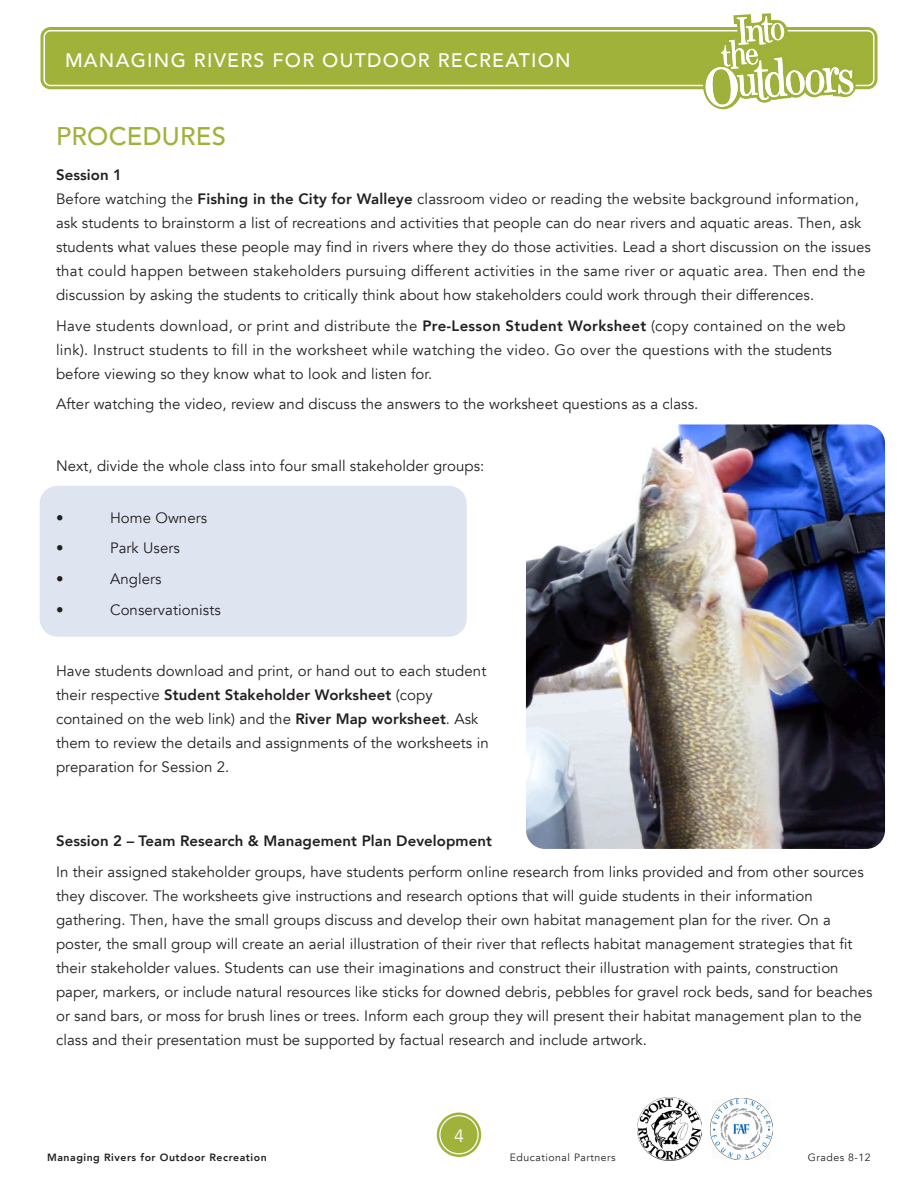
<style>
.page{position:relative;width:918px;height:1188px;background:#fff}
.page>*{position:absolute;margin:0;border:0;box-sizing:border-box;transform-origin:0 0}
.body{font:500 25.5px "Avenir";letter-spacing:.01em;color:#a1b23b}
.t1{font:500 19.5px "Avenir";letter-spacing:.065em;color:#fff}
.t2{font:18px "Avenir";color:#fff}
.body-2{font:15px/24px "Avenir";letter-spacing:.005em;color:#231f20}
.body-3{font:800 15px "Avenir";letter-spacing:.005em;color:#231f20}
.t3{font:800 10.5px "Avenir";letter-spacing:.05em;color:#231f20}
.t4{font:10.5px "Avenir";letter-spacing:.05em;color:#231f20}
.s1{font-weight:800}
</style>
<div class="page">
<div style="left:45px;top:32px;width:828px;height:53px;background:#a1b23b;border-radius:5px"></div>
<div style="left:40px;top:27px;width:837px;height:62px;border:3px solid #a1b23b;border-radius:8px"></div>
<div style="left:47px;top:33px;width:824px;height:50px;border:3px solid #a1b23b;border-radius:2px"></div>
<svg style="left:702px;top:13px;width:154px;height:97px"></svg>
<div style="left:441px;top:1116px;width:36px;height:37px;background:#a1b23b;border-radius:50%"></div>
<div style="left:437px;top:1113px;width:44px;height:44px;border:2px solid #a1b23b;border-radius:50%"></div>
<div style="left:442px;top:1118px;width:34px;height:34px;border:2px solid #a1b23b;border-radius:50%"></div>
<img style="left:638px;top:1097px;width:64px;height:64px">
<img style="left:710px;top:1098px;width:63px;height:62px">
<div style="left:40px;top:486px;width:427px;height:151px;background:#dee5f1;border-radius:18px"></div>
<img style="left:526px;top:424px;width:359px;height:425px">
<h2 class="t1" style="left:65px;top:44px;width:507px">MANAGING RIVERS FOR OUTDOOR RECREATION</h2>
<p class="body" style="left:56px;top:114px;width:171px">PROCEDURES</p>
<p class="body-2" style="left:56px;top:163px;width:816px"><span class="s1">Session 1<br></span>Before watching the <span class="s1">Fishing in the City for Walleye</span> classroom video or reading the website background information, ask students to brainstorm a list of recreations and activities that people can do near rivers and aquatic areas. Then, ask students what values these people may find in rivers where they do those activities. Lead a short discussion on the issues that could happen between stakeholders pursuing different activities in the same river or aquatic area. Then end the discussion by asking the students to critically think about how stakeholders could work through their differences.</p>
<p class="body-2" style="left:56px;top:314px;width:791px">Have students download, or print and distribute the <span class="s1">Pre-Lesson Student Worksheet</span> (copy contained on the web link). Instruct students to fill in the worksheet while watching the video. Go over the questions with the students before viewing so they know what to look and listen for.</p>
<p class="body-2" style="left:56px;top:392px;width:644px">After watching the video, review and discuss the answers to the worksheet questions as a class.</p>
<p class="body-2" style="left:56px;top:454px;width:430px">Next, divide the whole class into four small stakeholder groups:</p>
<p class="body-2" style="left:56px;top:506px;width:9px">•</p>
<p class="body-2" style="left:110px;top:506px;width:99px">Home Owners</p>
<p class="body-2" style="left:56px;top:536px;width:9px">•</p>
<p class="body-2" style="left:110px;top:536px;width:71px">Park Users</p>
<p class="body-2" style="left:56px;top:567px;width:9px">•</p>
<p class="body-2" style="left:110px;top:567px;width:53px">Anglers</p>
<p class="body-2" style="left:56px;top:598px;width:9px">•</p>
<p class="body-2" style="left:110px;top:598px;width:112px">Conservationists</p>
<p class="body-2" style="left:56px;top:659px;width:434px">Have students download and print, or hand out to each student their respective <span class="s1">Student Stakeholder Worksheet</span> (copy contained on the web link) and the <span class="s1">River Map worksheet</span>. Ask them to review the details and assignments of the worksheets in preparation for Session 2.</p>
<p class="body-3" style="left:56px;top:829px;width:437px">Session 2 – Team Research &amp; Management Plan Development</p>
<p class="body-2" style="left:56px;top:860px;width:818px">In their assigned stakeholder groups, have students perform online research from links provided and from other sources they discover. The worksheets give instructions and research options that will guide students in their information gathering. Then, have the small groups discuss and develop their own habitat management plan for the river. On a poster, the small group will create an aerial illustration of their river that reflects habitat management strategies that fit their stakeholder values. Students can use their imaginations and construct their illustration with paints, construction paper, markers, or include natural resources like sticks for downed debris, pebbles for gravel rock beds, sand for beaches or sand bars, or moss for brush lines or trees. Inform each group they will present their habitat management plan to the class and their presentation must be supported by factual research and include artwork.</p>
<p class="t2" style="left:454px;top:1125px;width:11px">4</p>
<p class="t3" style="left:47px;top:1149px;width:221px">Managing Rivers for Outdoor Recreation</p>
<p class="t4" style="left:510px;top:1151px;width:108px">Educational Partners</p>
<p class="t4" style="left:808px;top:1151px;width:65px">Grades 8-12</p>
</div>
